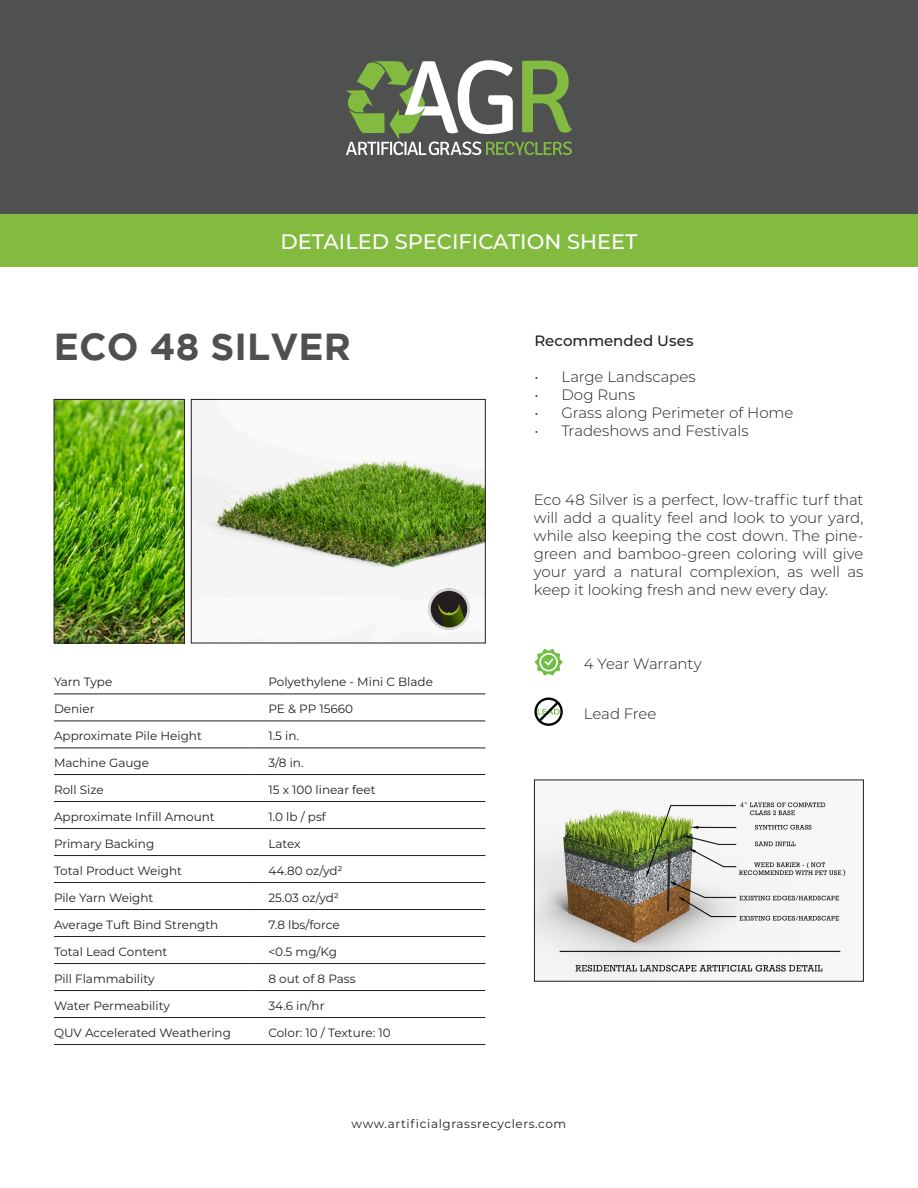
<style>
.page{position:relative;width:918px;height:1188px;background:#fff}
.page>*{position:absolute;margin:0;border:0;box-sizing:border-box;transform-origin:0 0}
.t1{font:700 37.5px "Gotham";color:#4f5050}
.t2{font:500 21px "Montserrat";color:#fff}
.t3{font:300 15px/18px "Montserrat";letter-spacing:-.005em;color:#231f20;text-align:justify}
.t4{font:500 15px "Montserrat";color:#231f20}
.t5{font:12px "Montserrat";color:#231f20}
.t6{font:12px "Montserrat";letter-spacing:.05em;color:#231f20}
</style>
<div class="page">
<img style="left:56px;top:401px;width:126px;height:240px">
<div style="left:54px;top:399px;width:130px;height:244px;border:1px solid #231f20"></div>
<img style="left:193px;top:458px;width:290px;height:172px">
<div style="left:191px;top:399px;width:294px;height:244px;border:1px solid #231f20"></div>
<hr style="left:54px;top:694px;width:201px;height:1px;background:#231f20">
<hr style="left:255px;top:694px;width:230px;height:1px;background:#231f20">
<hr style="left:54px;top:721px;width:201px;height:1px;background:#231f20">
<hr style="left:255px;top:721px;width:230px;height:1px;background:#231f20">
<hr style="left:54px;top:748px;width:201px;height:1px;background:#231f20">
<hr style="left:255px;top:748px;width:230px;height:1px;background:#231f20">
<hr style="left:54px;top:801px;width:201px;height:1px;background:#231f20">
<hr style="left:255px;top:801px;width:230px;height:1px;background:#231f20">
<hr style="left:54px;top:828px;width:201px;height:1px;background:#231f20">
<hr style="left:255px;top:828px;width:230px;height:1px;background:#231f20">
<hr style="left:54px;top:855px;width:201px;height:1px;background:#231f20">
<hr style="left:255px;top:855px;width:230px;height:1px;background:#231f20">
<hr style="left:54px;top:882px;width:201px;height:1px;background:#231f20">
<hr style="left:255px;top:882px;width:230px;height:1px;background:#231f20">
<hr style="left:54px;top:909px;width:201px;height:1px;background:#231f20">
<hr style="left:255px;top:909px;width:230px;height:1px;background:#231f20">
<hr style="left:54px;top:936px;width:201px;height:1px;background:#231f20">
<hr style="left:255px;top:936px;width:230px;height:1px;background:#231f20">
<hr style="left:54px;top:963px;width:201px;height:1px;background:#231f20">
<hr style="left:255px;top:963px;width:230px;height:1px;background:#231f20">
<hr style="left:54px;top:990px;width:201px;height:1px;background:#231f20">
<hr style="left:255px;top:990px;width:230px;height:1px;background:#231f20">
<hr style="left:54px;top:1017px;width:201px;height:1px;background:#231f20">
<hr style="left:255px;top:1017px;width:230px;height:1px;background:#231f20">
<hr style="left:54px;top:1044px;width:201px;height:1px;background:#231f20">
<hr style="left:255px;top:1044px;width:230px;height:1px;background:#231f20">
<hr style="left:54px;top:774px;width:201px;height:1px;background:#231f20">
<hr style="left:255px;top:774px;width:230px;height:1px;background:#231f20">
<img style="left:536px;top:801px;width:310px;height:178px">
<svg style="left:534px;top:649px;width:29px;height:27px"></svg>
<svg style="left:534px;top:697px;width:29px;height:29px"></svg>
<img style="left:428px;top:588px;width:42px;height:42px;border-radius:21px">
<div style="left:0;top:0;width:918px;height:215px;background:#4f5050"></div>
<svg style="left:346px;top:60px;width:226px;height:95px"></svg>
<div style="left:0;top:215px;width:918px;height:52px;background:#82bb40"></div>
<p class="t2" style="left:280px;top:227px;width:359px">DETAILED SPECIFICATION SHEET</p>
<p class="t1" style="left:54px;top:325px;width:298px">ECO 48 SILVER</p>
<p class="t5" style="left:54px;top:674px;width:60px">Yarn Type</p>
<p class="t5" style="left:268px;top:674px;width:166px">Polyethylene - Mini C Blade</p>
<p class="t5" style="left:54px;top:701px;width:42px">Denier</p>
<p class="t5" style="left:268px;top:701px;width:86px">PE &amp; PP 15660</p>
<p class="t5" style="left:54px;top:728px;width:149px">Approximate Pile Height</p>
<p class="t5" style="left:268px;top:728px;width:32px">1.5 in.</p>
<p class="t5" style="left:54px;top:755px;width:97px">Machine Gauge</p>
<p class="t5" style="left:268px;top:755px;width:37px">3/8 in.</p>
<p class="t5" style="left:54px;top:781px;width:51px">Roll Size</p>
<p class="t5" style="left:268px;top:781px;width:109px">15 x 100 linear feet</p>
<p class="t5" style="left:54px;top:808px;width:162px">Approximate Infill Amount</p>
<p class="t5" style="left:268px;top:808px;width:59px">1.0 lb / psf</p>
<p class="t5" style="left:54px;top:835px;width:102px">Primary Backing</p>
<p class="t5" style="left:268px;top:835px;width:34px">Latex</p>
<p class="t5" style="left:54px;top:862px;width:130px">Total Product Weight</p>
<p class="t5" style="left:268px;top:862px;width:76px">44.80 oz/yd²</p>
<p class="t5" style="left:54px;top:889px;width:101px">Pile Yarn Weight</p>
<p class="t5" style="left:268px;top:889px;width:72px">25.03 oz/yd²</p>
<p class="t5" style="left:54px;top:916px;width:166px">Average Tuft Bind Strength</p>
<p class="t5" style="left:268px;top:916px;width:73px">7.8 lbs/force</p>
<p class="t5" style="left:54px;top:943px;width:115px">Total Lead Content</p>
<p class="t5" style="left:268px;top:943px;width:70px">&lt;0.5 mg/Kg</p>
<p class="t5" style="left:54px;top:970px;width:102px">Pill Flammability</p>
<p class="t5" style="left:268px;top:970px;width:89px">8 out of 8 Pass</p>
<p class="t5" style="left:54px;top:997px;width:118px">Water Permeability</p>
<p class="t5" style="left:268px;top:997px;width:58px">34.6 in/hr</p>
<p class="t5" style="left:54px;top:1024px;width:179px">QUV Accelerated Weathering</p>
<p class="t5" style="left:268px;top:1024px;width:124px">Color: 10 / Texture: 10</p>
<p class="t4" style="left:534px;top:330px;width:161px">Recommended Uses</p>
<p class="t3" style="left:534px;top:367px;width:163px">• Large Landscapes</p>
<p class="t3" style="left:534px;top:385px;width:102px">• Dog Runs</p>
<p class="t3" style="left:534px;top:403px;width:261px">• Grass along Perimeter of Home</p>
<p class="t3" style="left:534px;top:421px;width:216px">• Tradeshows and Festivals</p>
<p class="t3" style="left:534px;top:490px;width:331px">Eco 48 Silver is a perfect, low-traffic turf that will add a quality feel and look to your yard, while also keeping the cost down. The pine&shy;green and bamboo-green coloring will give your yard a natural complexion, as well as keep it looking fresh and new every day.</p>
<p class="t3" style="left:584px;top:655px;width:119px">4 Year Warranty</p>
<p class="t3" style="left:584px;top:704px;width:74px">Lead Free</p>
<p class="t6" style="left:352px;top:1116px;width:216px">www.artificialgrassrecyclers.com</p>
</div>
